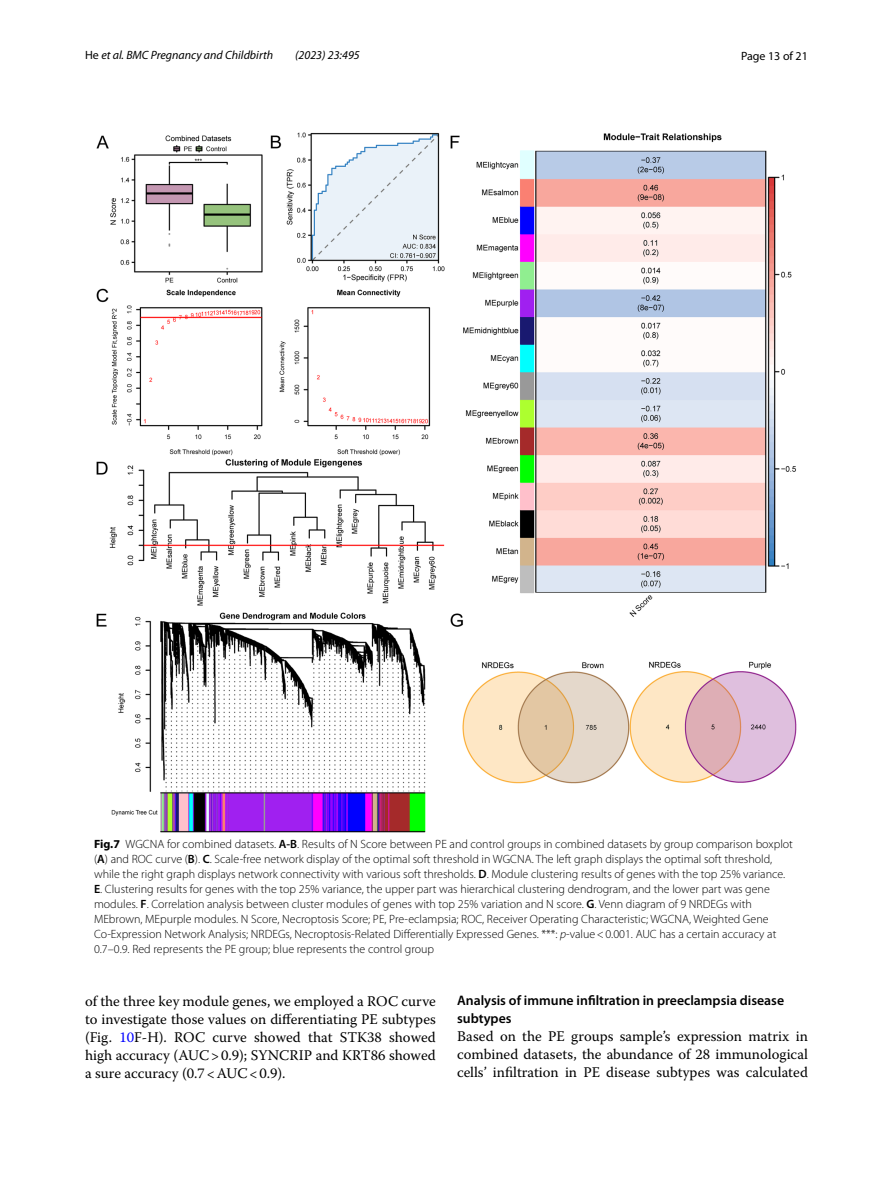
<style>
.page{position:relative;width:893px;height:1187px;background:#fff}
.page>*{position:absolute;margin:0;border:0;box-sizing:border-box;transform-origin:0 0}
.t1{font:14.7px/18px "Warnock Pro";color:#000;text-align:justify}
.t2{font:600 13.8px/18px "Myriad Pro";color:#000}
.t3{font:300 12px/15px "Myriad Pro";color:#000}
.t4{font:italic 12px "Myriad Pro";color:#000}
.t5{font:12px "Myriad Pro";color:#000}
.s1{font-style:normal}
.s2{font-weight:700}
.s3{font-weight:600}
.s4{font-style:italic}
.s5{color:#00f}
</style>
<div class="page">
<img style="left:96px;top:133px;width:701px;height:699px">
<p class="t4" style="left:85px;top:48px;width:190px"><span class="s1">He</span> et al. BMC Pregnancy and Childbirth</p>
<p class="t4" style="left:295px;top:48px;width:66px">(2023) 23:495</p>
<p class="t5" style="left:741px;top:48px;width:68px">Page 13 of 21</p>
<p class="t3" style="left:94px;top:836px;width:700px"><span class="s2">Fig.7</span> WGCNA for combined datasets. <span class="s3">A-B</span>. Results of N Score between PE and control groups in combined datasets by group comparison boxplot (<span class="s3">A</span>) and ROC curve (<span class="s3">B</span>). <span class="s3">C</span>. Scale-free network display of the optimal soft threshold in WGCNA. The left graph displays the optimal soft threshold, while the right graph displays network connectivity with various soft thresholds. <span class="s3">D</span>. Module clustering results of genes with the top 25% variance.<br><span class="s3">E</span>. Clustering results for genes with the top 25% variance, the upper part was hierarchical clustering dendrogram, and the lower part was gene modules. <span class="s3">F</span>. Correlation analysis between cluster modules of genes with top 25% variation and N score. <span class="s3">G</span>. Venn diagram of 9 NRDEGs with MEbrown, MEpurple modules. N Score, Necroptosis Score; PE, Pre-eclampsia; ROC, Receiver Operating Characteristic; WGCNA, Weighted Gene Co-Expression Network Analysis; NRDEGs, Necroptosis-Related Differentially Expressed Genes. ***: <span class="s4">p</span>-value&lt;0.001. AUC has a certain accuracy at 0.7–0.9. Red represents the PE group; blue represents the control group</p>
<p class="t1" style="left:85px;top:991px;width:352px">of the three key module genes, we employed a ROC curve to investigate those values on differentiating PE subtypes (Fig. <span class="s5">10</span>F-H). ROC curve showed that STK38 showed high accuracy (AUC&gt;0.9); SYNCRIP and KRT86 showed a sure accuracy (0.7&lt;AUC&lt;0.9).</p>
<p class="t2" style="left:457px;top:991px;width:329px">Analysis of immune infiltration in preeclampsia disease subtypes</p>
<p class="t1" style="left:457px;top:1026px;width:352px">Based on the PE groups sample’s expression matrix in combined datasets, the abundance of 28 immunological cells’ infiltration in PE disease subtypes was calculated</p>
</div>
